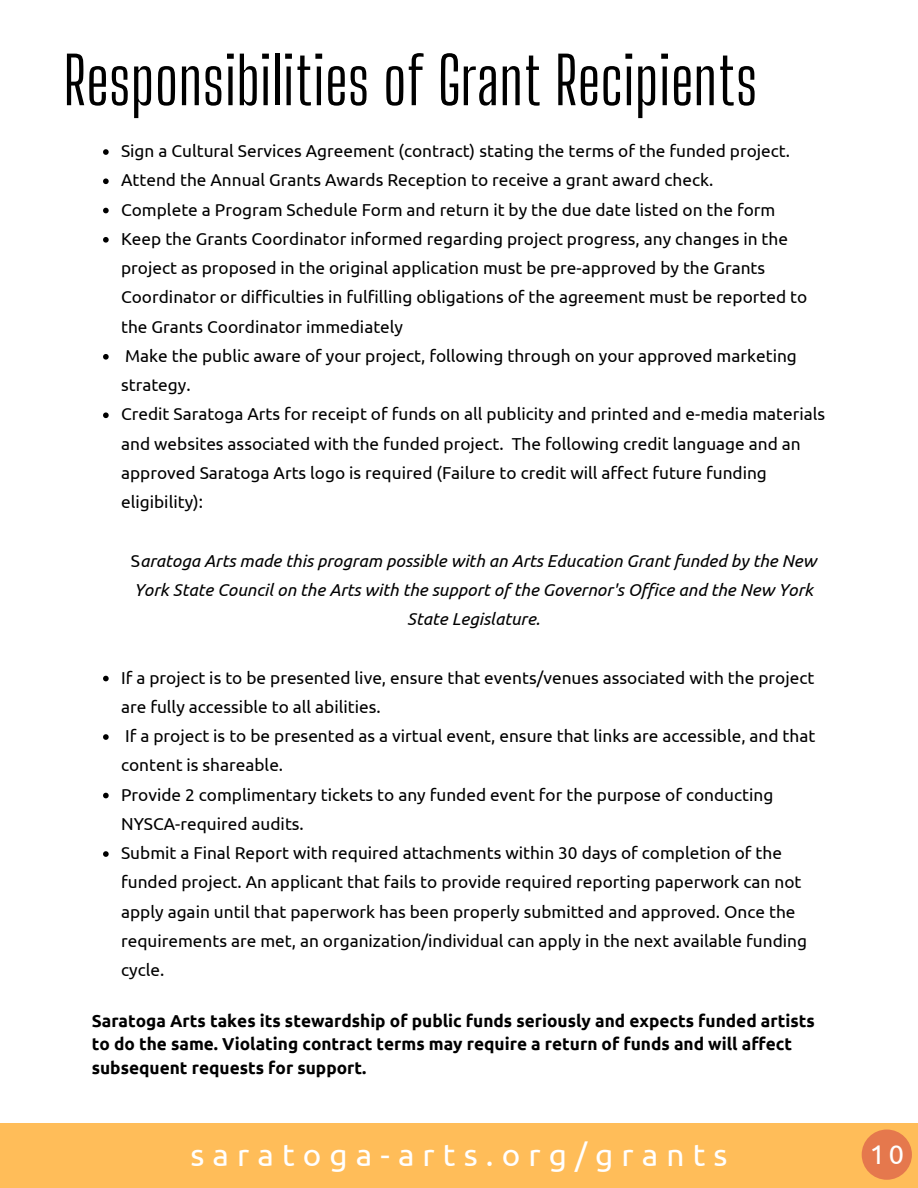
<style>
.page{position:relative;width:918px;height:1188px;background:#fff}
.page>*{position:absolute;margin:0;border:0;box-sizing:border-box;transform-origin:0 0}
.t1{font:64.5px "Big Shoulders Display";color:#000}
.t2{font:31.5px "Ubuntu";letter-spacing:.26em;color:#fff}
.t3{font:27px "Ubuntu";color:#fff}
.t4{font:17.25px/29.2px "Ubuntu";color:#000}
.t5{font:700 17.25px/23.7px "Ubuntu";color:#000}
.t6{font:italic 17.25px/29.2px "Ubuntu";color:#000;text-align:center}
.s1{font-style:normal}
</style>
<div class="page">
<svg style="left:103px;top:149px;width:6px;height:6px"></svg>
<svg style="left:103px;top:178px;width:6px;height:6px"></svg>
<svg style="left:103px;top:208px;width:6px;height:5px"></svg>
<svg style="left:103px;top:237px;width:6px;height:6px"></svg>
<svg style="left:103px;top:354px;width:6px;height:6px"></svg>
<svg style="left:103px;top:412px;width:6px;height:6px"></svg>
<svg style="left:103px;top:676px;width:6px;height:5px"></svg>
<svg style="left:103px;top:734px;width:6px;height:6px"></svg>
<svg style="left:103px;top:793px;width:6px;height:5px"></svg>
<svg style="left:103px;top:851px;width:6px;height:6px"></svg>
<div style="left:0;top:1123px;width:918px;height:65px;background:#ffbd59"></div>
<div style="left:862px;top:1130px;width:50px;height:50px;background:#e5784d;border-radius:50%"></div>
<p class="t1" style="left:63px;top:42px;width:696px">Responsibilities of Grant Recipients</p>
<p class="t4" style="left:121px;top:136px;width:670px">Sign a Cultural Services Agreement (contract) stating the terms of the funded project.</p>
<p class="t4" style="left:121px;top:165px;width:594px">Attend the Annual Grants Awards Reception to receive a grant award check.</p>
<p class="t4" style="left:121px;top:195px;width:656px">Complete a Program Schedule Form and return it by the due date listed on the form</p>
<p class="t4" style="left:121px;top:224px;width:688px">Keep the Grants Coordinator informed regarding project progress, any changes in the project as proposed in the original application must be pre-approved by the Grants Coordinator or difficulties in fulfilling obligations of the agreement must be reported to the Grants Coordinator immediately</p>
<p class="t4" style="left:121px;top:341px;width:677px">Make the public aware of your project, following through on your approved marketing strategy.</p>
<p class="t4" style="left:121px;top:399px;width:706px">Credit Saratoga Arts for receipt of funds on all publicity and printed and e-media materials and websites associated with the funded project. The following credit language and an approved Saratoga Arts logo is required (Failure to credit will affect future funding eligibility):</p>
<p class="t6" style="left:131px;top:546px;width:687px"><span class="s1">S</span>aratoga Arts made this program possible with an Arts Education Grant funded by the New<br>York State Council on the Arts with the support of the Governor's Office and the New York<br>State Legislature.</p>
<p class="t4" style="left:121px;top:663px;width:695px">If a project is to be presented live, ensure that events/venues associated with the project are fully accessible to all abilities.</p>
<p class="t4" style="left:121px;top:721px;width:696px">If a project is to be presented as a virtual event, ensure that links are accessible, and that content is shareable.</p>
<p class="t4" style="left:121px;top:780px;width:654px">Provide 2 complimentary tickets to any funded event for the purpose of conducting<br>NYSCA-required audits.</p>
<p class="t4" style="left:121px;top:838px;width:687px">Submit a Final Report with required attachments within 30 days of completion of the funded project. An applicant that fails to provide required reporting paperwork can not apply again until that paperwork has been properly submitted and approved. Once the requirements are met, an organization/individual can apply in the next available funding cycle.</p>
<p class="t5" style="left:92px;top:1008px;width:724px">Saratoga Arts takes its stewardship of public funds seriously and expects funded artists to do the same. Violating contract terms may require a return of funds and will affect subsequent requests for support.</p>
<p class="t2" style="left:190px;top:1137px;width:539px">saratoga-arts.org/grants</p>
<p class="t3" style="left:870px;top:1139px;width:36px">10</p>
</div>
